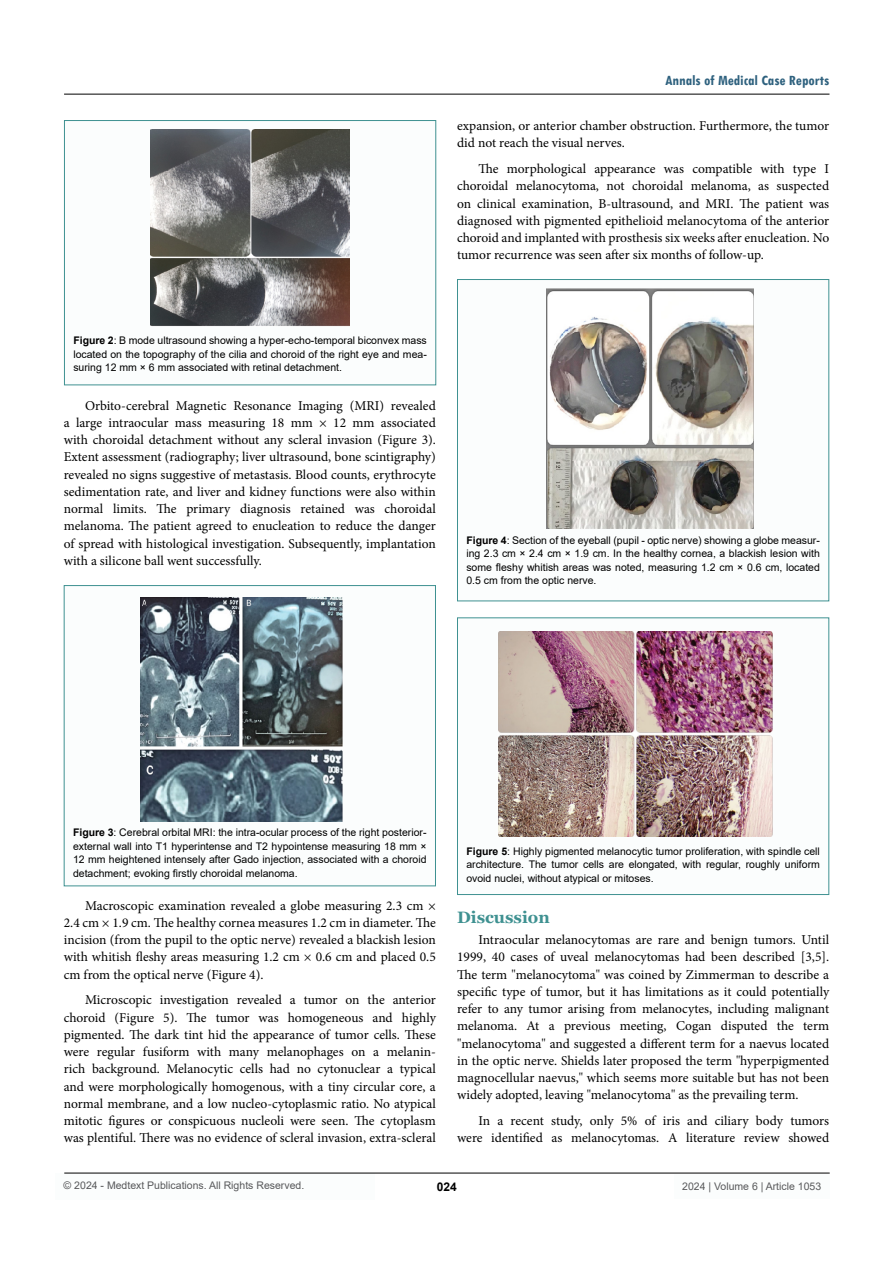
<style>
.page{position:relative;width:893px;height:1263px;background:#fff}
.page>*{position:absolute;margin:0;border:0;box-sizing:border-box;transform-origin:0 0}
.t1{font:700 16.5px "Georgia";color:#3f9191}
.t2{font:700 condensed 15px "Tw Cen";color:#2e617e}
.t3{font:13.5px/17.2px "Minion Pro";color:#000;text-align:justify}
.t4{font:700 12px "Arial";color:#000}
.t5{font:10.5px/13.5px "Arial";color:#000;text-align:justify}
.t6{font:10.5px "Arial";color:#58595b}
.s1{font-weight:700}
</style>
<div class="page">
<div style="left:55px;top:1173px;width:320px;height:26px;background:#fbfdfd"></div>
<hr style="left:64px;top:1173px;width:766px;height:1px;background:#000">
<hr style="left:64px;top:94px;width:765px;height:1px;background:#000">
<div style="left:674px;top:1174px;width:156px;height:25px;background:#fbfdfd"></div>
<div style="left:64px;top:121px;width:372px;height:264px;background:#fbfdfd"></div>
<div style="left:64px;top:120px;width:372px;height:265px;border:1px solid #3f9191"></div>
<img style="left:151px;top:129px;width:198px;height:198px">
<div style="left:64px;top:585px;width:371px;height:301px;background:#fbfdfd"></div>
<div style="left:64px;top:585px;width:372px;height:301px;border:1px solid #3f9191"></div>
<img style="left:141px;top:598px;width:201px;height:224px">
<div style="left:457px;top:279px;width:372px;height:322px;background:#fbfdfd"></div>
<div style="left:457px;top:279px;width:372px;height:322px;border:1px solid #3f9191"></div>
<img style="left:546px;top:288px;width:207px;height:240px">
<div style="left:457px;top:618px;width:372px;height:276px;background:#fbfdfd"></div>
<div style="left:457px;top:617px;width:372px;height:278px;border:1px solid #3f9191"></div>
<img style="left:498px;top:631px;width:275px;height:205px">
<p class="t2" style="left:665px;top:72px;width:166px">Annals of Medical Case Reports</p>
<p class="t3" style="left:457px;top:117px;width:374px">expansion, or anterior chamber obstruction. Furthermore, the tumor did not reach the visual nerves.</p>
<p class="t3" style="left:457px;top:160px;width:374px;text-indent:21px">The morphological appearance was compatible with type I choroidal melanocytoma, not choroidal melanoma, as suspected on clinical examination, B-ultrasound, and MRI. The patient was diagnosed with pigmented epithelioid melanocytoma of the anterior choroid and implanted with prosthesis six weeks after enucleation. No tumor recurrence was seen after six months of follow-up.</p>
<p class="t5" style="left:73px;top:334px;width:355px"><span class="s1">Figure 2</span>: B mode ultrasound showing a hyper-echo-temporal biconvex mass located on the topography of the cilia and choroid of the right eye and mea&shy;suring 12 mm × 6 mm associated with retinal detachment.</p>
<p class="t3" style="left:64px;top:397px;width:374px;text-indent:21px">Orbito-cerebral Magnetic Resonance Imaging (MRI) revealed a large intraocular mass measuring 18 mm × 12 mm associated with choroidal detachment without any scleral invasion (Figure 3).<br>Extent assessment (radiography; liver ultrasound, bone scintigraphy) revealed no signs suggestive of metastasis. Blood counts, erythrocyte sedimentation rate, and liver and kidney functions were also within normal limits. The primary diagnosis retained was choroidal melanoma. The patient agreed to enucleation to reduce the danger of spread with histological investigation. Subsequently, implantation with a silicone ball went successfully.</p>
<p class="t5" style="left:466px;top:533px;width:355px"><span class="s1">Figure 4</span>: Section of the eyeball (pupil - optic nerve) showing a globe measur&shy;ing 2.3 cm × 2.4 cm × 1.9 cm. In the healthy cornea, a blackish lesion with some fleshy whitish areas was noted, measuring 1.2 cm × 0.6 cm, located 0.5 cm from the optic nerve.</p>
<p class="t5" style="left:73px;top:825px;width:355px"><span class="s1">Figure 3</span>: Cerebral orbital MRI: the intra-ocular process of the right posterior&shy;external wall into T1 hyperintense and T2 hypointense measuring 18 mm × 12 mm heightened intensely after Gado injection, associated with a choroid detachment; evoking firstly choroidal melanoma.</p>
<p class="t3" style="left:64px;top:897px;width:374px;text-indent:21px">Macroscopic examination revealed a globe measuring 2.3 cm × 2.4 cm × 1.9 cm. The healthy cornea measures 1.2 cm in diameter. The incision (from the pupil to the optic nerve) revealed a blackish lesion with whitish fleshy areas measuring 1.2 cm × 0.6 cm and placed 0.5 cm from the optical nerve (Figure 4).</p>
<p class="t3" style="left:64px;top:991px;width:374px;text-indent:21px">Microscopic investigation revealed a tumor on the anterior choroid (Figure 5). The tumor was homogeneous and highly pigmented. The dark tint hid the appearance of tumor cells. These were regular fusiform with many melanophages on a melanin&shy;rich background. Melanocytic cells had no cytonuclear a typical and were morphologically homogenous, with a tiny circular core, a normal membrane, and a low nucleo-cytoplasmic ratio. No atypical mitotic figures or conspicuous nucleoli were seen. The cytoplasm was plentiful. There was no evidence of scleral invasion, extra-scleral</p>
<p class="t5" style="left:466px;top:844px;width:355px"><span class="s1">Figure 5</span>: Highly pigmented melanocytic tumor proliferation, with spindle cell architecture. The tumor cells are elongated, with regular, roughly uniform ovoid nuclei, without atypical or mitoses.</p>
<p class="t1" style="left:457px;top:906px;width:94px">Discussion</p>
<p class="t3" style="left:457px;top:931px;width:374px;text-indent:21px">Intraocular melanocytomas are rare and benign tumors. Until 1999, 40 cases of uveal melanocytomas had been described [3,5].<br>The term "melanocytoma" was coined by Zimmerman to describe a specific type of tumor, but it has limitations as it could potentially refer to any tumor arising from melanocytes, including malignant melanoma. At a previous meeting, Cogan disputed the term "melanocytoma" and suggested a different term for a naevus located in the optic nerve. Shields later proposed the term "hyperpigmented magnocellular naevus," which seems more suitable but has not been widely adopted, leaving "melanocytoma" as the prevailing term.</p>
<p class="t3" style="left:457px;top:1112px;width:374px;text-align:right">In a recent study, only 5% of iris and ciliary body tumors were identified as melanocytomas. A literature review showed</p>
<p class="t6" style="left:64px;top:1178px;width:242px">© 2024 - Medtext Publications. All Rights Reserved.</p>
<p class="t4" style="left:437px;top:1178px;width:22px">024</p>
<p class="t6" style="left:682px;top:1179px;width:140px">2024 | Volume 6 | Article 1053</p>
</div>
